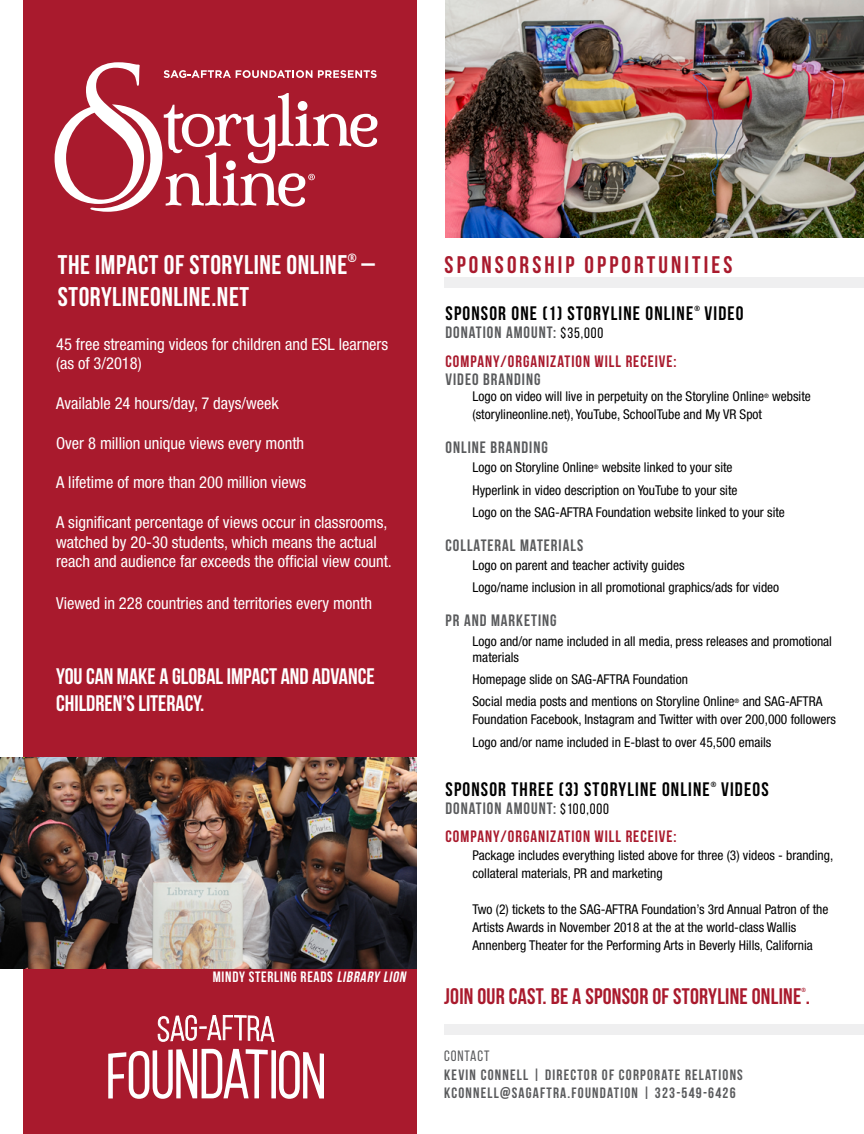
<style>
.page{position:relative;width:864px;height:1134px;background:#fff}
.page>*{position:absolute;margin:0;border:0;box-sizing:border-box;transform-origin:0 0}
.t1{font:700 27px "Bebas Neue";letter-spacing:.02em;color:#fff}
.t2{font:700 24px "Bebas Neue";letter-spacing:.13em;color:#a91a2d}
.t3{font:700 22.5px/27px "Bebas Neue";color:#fff}
.t4{font:700 22.5px "Bebas Neue";letter-spacing:.01em;color:#a91a2d}
.t5{font:700 19.5px "Bebas Neue";letter-spacing:.06em;color:#000}
.t6{font:condensed 16.5px/19.8px "Helvetica Neue LT Std";color:#fff}
.t7{font:700 16.5px/28.5px "Bebas Neue";letter-spacing:.06em;color:#a91a2d}
.t8{font:700 16.5px "Bebas Neue";letter-spacing:.06em;color:#5a5b5d}
.t9{font:700 15px/18px "Bebas Neue";letter-spacing:.08em;color:#5a5b5d}
.t10{font:700 15px "Bebas Neue";letter-spacing:.05em;color:#fff}
.t11{font:15px "Bebas Neue";letter-spacing:.06em;color:#5a5b5d}
.t12{font:condensed 13.5px/22.2px "Helvetica Neue LT Std";color:#000}
.t13{font:700 12px "Bebas Neue";color:#fff}
.t14{font:700 7.5px "Bebas Neue";color:#000}
.t15{font:condensed 6px "Helvetica Neue LT Std";color:#000}
.t16{font:700 6px "Bebas Neue";color:#a91a2d}
.s1{font-style:italic}
.s2{color:#5a5b5d}
.s3{font-weight:400;font-size:15px;color:#000}
</style>
<div class="page">
<div style="left:23px;top:0;width:394px;height:1134px;background:#a91a2d"></div>
<img style="left:446px;top:0;width:418px;height:238px">
<svg style="left:108px;top:1015px;width:216px;height:84px"></svg>
<img style="left:0;top:758px;width:417px;height:210px">
<svg style="left:55px;top:62px;width:322px;height:150px"></svg>
<div style="left:444px;top:277px;width:420px;height:11px;background:#efeff0"></div>
<div style="left:444px;top:1024px;width:420px;height:11px;background:#efeff0"></div>
<h1 class="t1" style="left:58px;top:250px;width:291px">THE IMPACT OF STORYLINE ONLINE</h1>
<p class="t13" style="left:348px;top:251px;width:10px">®</p>
<h1 class="t1" style="left:362px;top:250px;width:15px">–</h1>
<h1 class="t1" style="left:58px;top:282px;width:193px">STORYLINEONLINE.NET</h1>
<p class="t6" style="left:56px;top:334px;width:334px">45 free streaming videos for children and ESL learners (as of 3/2018)</p>
<p class="t6" style="left:56px;top:393px;width:224px">Available 24 hours/day, 7 days/week</p>
<p class="t6" style="left:56px;top:433px;width:250px">Over 8 million unique views every month</p>
<p class="t6" style="left:56px;top:472px;width:252px">A lifetime of more than 200 million views</p>
<p class="t6" style="left:56px;top:512px;width:337px">A significant percentage of views occur in classrooms, watched by 20-30 students, which means the actual reach and audience far exceeds the official view count.</p>
<p class="t6" style="left:56px;top:593px;width:317px">Viewed in 228 countries and territories every month</p>
<h3 class="t3" style="left:56px;top:663px;width:320px">YOU CAN MAKE A GLOBAL IMPACT AND ADVANCE<br>CHILDREN’S LITERACY.</h3>
<p class="t10" style="left:213px;top:969px;width:197px">MINDY STERLING READS <span class="s1">LIBRARY LION</span></p>
<h2 class="t2" style="left:445px;top:251px;width:289px">SPONSORSHIP OPPORTUNITIES</h2>
<h3 class="t5" style="left:446px;top:303px;width:249px">SPONSOR ONE (1) STORYLINE ONLINE</h3>
<p class="t14" style="left:694px;top:305px;width:7px">®</p>
<h3 class="t5" style="left:705px;top:303px;width:41px">VIDEO</h3>
<p class="t7" style="left:446px;top:318px;width:233px"><span class="s2">DONATION AMOUNT:</span> <span class="s3">$35,000<br></span>COMPANY/ORGANIZATION WILL RECEIVE:</p>
<p class="t8" style="left:446px;top:370px;width:96px">VIDEO BRANDING</p>
<p class="t12" style="left:473px;top:385px;width:293px">Logo on video will live in perpetuity on the Storyline Online</p>
<p class="t15" style="left:764px;top:392px;width:6px">®</p>
<p class="t12" style="left:772px;top:385px;width:40px">website</p>
<p class="t12" style="left:473px;top:403px;width:291px">(storylineonline.net), YouTube, SchoolTube and My VR Spot</p>
<p class="t8" style="left:446px;top:438px;width:104px">ONLINE BRANDING</p>
<p class="t12" style="left:473px;top:456px;width:123px">Logo on Storyline Online</p>
<p class="t15" style="left:594px;top:464px;width:6px">®</p>
<p class="t12" style="left:473px;top:456px;width:314px;text-indent:129px">website linked to your site<br>Hyperlink in video description on YouTube to your site<br>Logo on the SAG-AFTRA Foundation website linked to your site</p>
<p class="t8" style="left:446px;top:536px;width:139px">COLLATERAL MATERIALS</p>
<p class="t12" style="left:473px;top:554px;width:308px">Logo on parent and teacher activity guides<br>Logo/name inclusion in all promotional graphics/ads for video</p>
<p class="t8" style="left:446px;top:612px;width:113px">PR AND MARKETING</p>
<p class="t12" style="left:473px;top:633px;width:361px;line-height:16.2px">Logo and/or name included in all media, press releases and promotional materials</p>
<p class="t12" style="left:473px;top:668px;width:264px">Homepage slide on SAG-AFTRA Foundation<br>Social media posts and mentions on Storyline Online</p>
<p class="t12" style="left:473px;top:693px;width:365px;line-height:18px;text-indent:270px">and SAG-AFTRA<br>Foundation Facebook, Instagram and Twitter with over 200,000 followers</p>
<p class="t12" style="left:473px;top:731px;width:300px">Logo and/or name included in E-blast to over 45,500 emails</p>
<h3 class="t5" style="left:446px;top:778px;width:266px">SPONSOR THREE (3) STORYLINE ONLINE</h3>
<p class="t14" style="left:711px;top:780px;width:7px">®</p>
<h3 class="t5" style="left:721px;top:778px;width:49px">VIDEOS</h3>
<p class="t7" style="left:446px;top:794px;width:233px"><span class="s2">DONATION AMOUNT:</span> <span class="s3">$100,000<br></span>COMPANY/ORGANIZATION WILL RECEIVE:</p>
<p class="t12" style="left:473px;top:846px;width:362px;line-height:18px">Package includes everything listed above for three (3) videos - branding, collateral materials, PR and marketing</p>
<p class="t12" style="left:473px;top:900px;width:357px;line-height:18px">Two (2) tickets to the SAG-AFTRA Foundation’s 3rd Annual Patron of the<br>Artists Awards in November 2018 at the at the world-class Wallis<br>Annenberg Theater for the Performing Arts in Beverly Hills, California</p>
<h3 class="t4" style="left:444px;top:984px;width:367px">JOIN OUR CAST. BE A SPONSOR OF STORYLINE ONLINE .</h3>
<p class="t15" style="left:735px;top:698px;width:6px">®</p>
<p class="t16" style="left:802px;top:987px;width:6px">®</p>
<p class="t11" style="left:444px;top:1047px;width:47px">CONTACT</p>
<p class="t9" style="left:444px;top:1066px;width:300px">KEVIN CONNELL | DIRECTOR OF CORPORATE RELATIONS<br>KCONNELL@SAGAFTRA.FOUNDATION | 323-549-6426</p>
</div>
